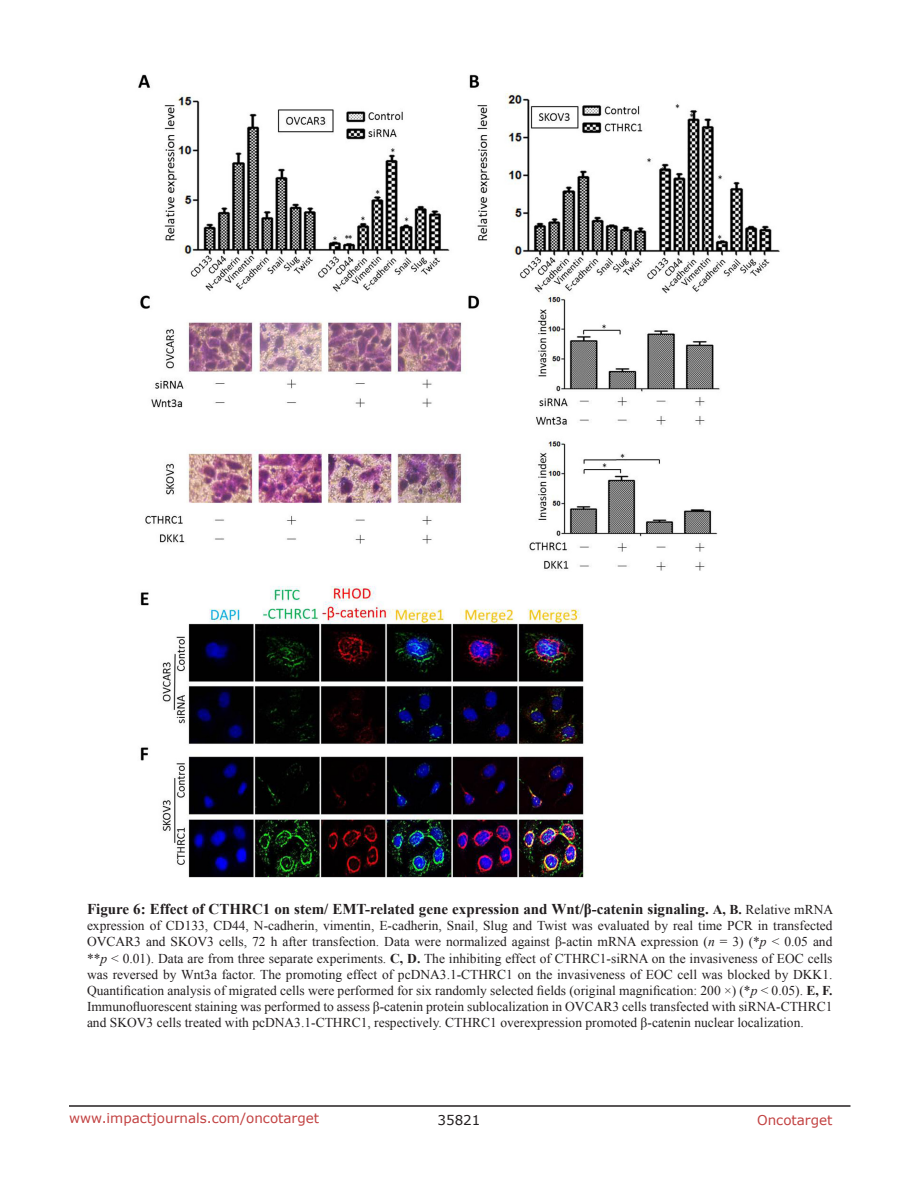
<style>
.page{position:relative;width:918px;height:1188px;background:#fff}
.page>*{position:absolute;margin:0;border:0;box-sizing:border-box;transform-origin:0 0}
.FigureText{font:700 15px "Times New Roman";color:#231f20}
.FigureText-2{font:13.5px/16.2px "Times New Roman";color:#231f20;text-align:justify}
.t1{font:13.5px "Verdana";color:#c24141}
.t2{font:13.5px "Verdana";color:#231f20}
.s1{font-size:13.5px}
.s2{font-weight:400;font-size:13.5px}
.s3{font-style:italic}
.s4{font-weight:700}
</style>
<div class="page">
<hr style="left:69px;top:1105px;width:781px;height:2px;background:#231f20">
<img style="left:138px;top:74px;width:642px;height:804px">
<p class="FigureText" style="left:87px;top:899px;width:748px">Figure 6: Effect of CTHRC1 on stem/ EMT-related gene expression and Wnt/β-catenin signaling. <span class="s1">A, B.</span> <span class="s2">Relative mRNA</span></p>
<p class="FigureText-2" style="left:87px;top:917px;width:747px">expression of CD133, CD44, N-cadherin, vimentin, E-cadherin, Snail, Slug and Twist was evaluated by real time PCR in transfected OVCAR3 and SKOV3 cells, 72 h after transfection. Data were normalized against β-actin mRNA expression (<span class="s3">n</span> = 3) (*<span class="s3">p</span> &lt; 0.05 and **<span class="s3">p</span> &lt; 0.01). Data are from three separate experiments. <span class="s4">C, D.</span> The inhibiting effect of CTHRC1-siRNA on the invasiveness of EOC cells was reversed by Wnt3a factor. The promoting effect of pcDNA3.1-CTHRC1 on the invasiveness of EOC cell was blocked by DKK1.<br>Quantification analysis of migrated cells were performed for six randomly selected fields (original magnification: 200 ×) (*<span class="s3">p</span> &lt; 0.05). <span class="s4">E, F.<br></span>Immunofluorescent staining was performed to assess β-catenin protein sublocalization in OVCAR3 cells transfected with siRNA-CTHRC1 and SKOV3 cells treated with pcDNA3.1-CTHRC1, respectively. CTHRC1 overexpression promoted β-catenin nuclear localization.</p>
<p class="t1" style="left:69px;top:1109px;width:252px">www.impactjournals.com/oncotarget</p>
<p class="t2" style="left:438px;top:1111px;width:44px">35821</p>
<p class="t1" style="left:757px;top:1111px;width:77px">Oncotarget</p>
</div>
